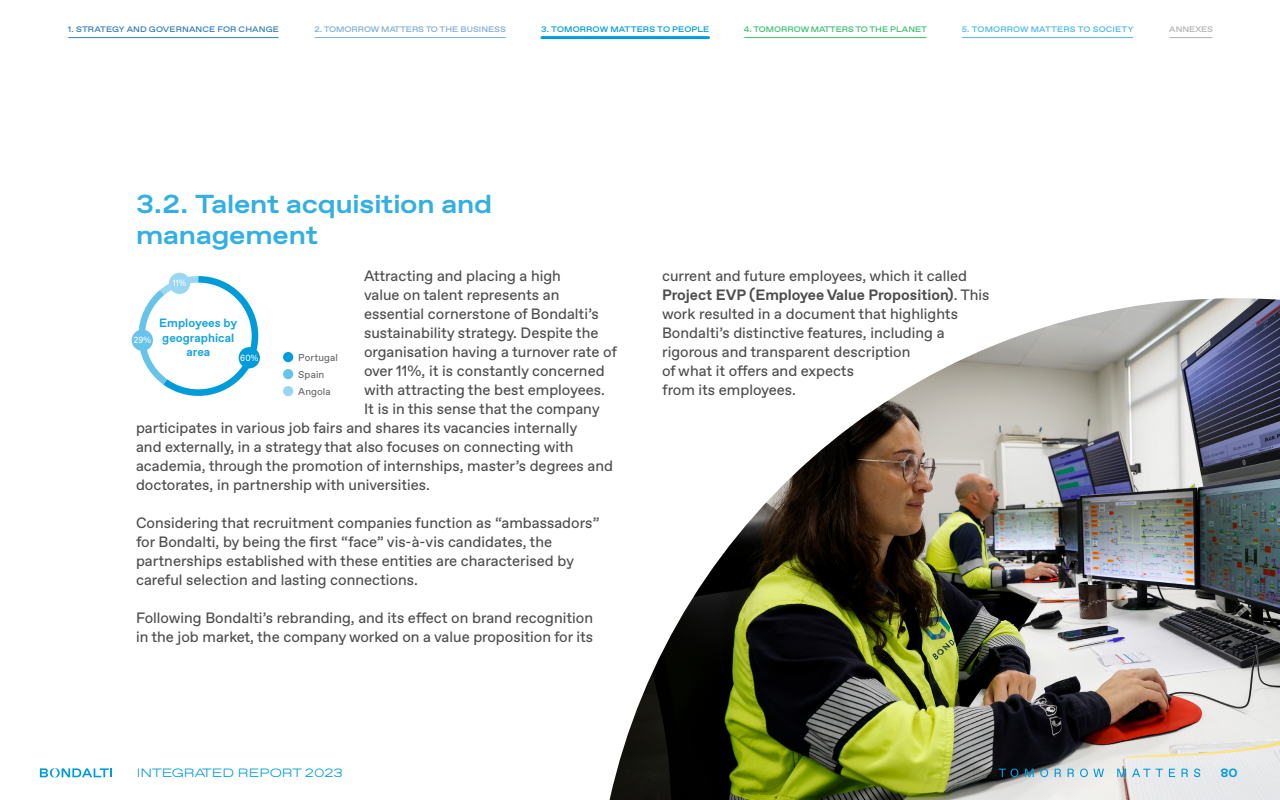
<style>
.page{position:relative;width:1280px;height:800px;background:#fff}
.page>*{position:absolute;margin:0;border:0;box-sizing:border-box;transform-origin:0 0}
.t1{font:700 expanded 26px/31.2px "Favorit";letter-spacing:-.005em;color:#33afe2}
.t2{font:15px/19px "Favorit";color:#4d4d4d}
.t3{font:700 12px/14.4px "Favorit";color:#1aa5df;text-align:center}
.t4{font:300 expanded 12px "Favorit";color:#009bdb}
.t5{font:700 expanded 12px "Favorit";color:#009bdb}
.t6{font:10px/17px "Favorit";letter-spacing:.005em;color:#666}
.t7{font:9px "Favorit";color:#fff;scale:.9 1}
.t8{font:500 expanded 8px "Favorit";letter-spacing:.015em;color:#337fbe}
.t9{font:500 expanded 8px "Favorit";color:#80afd6}
.t10{font:500 expanded 8px "Favorit";color:#3dc16f}
.t11{font:500 expanded 8px "Favorit";letter-spacing:.015em;color:#4db9e6}
.t12{font:500 expanded 8px "Favorit";letter-spacing:.015em;color:#009bdb}
.t13{font:500 expanded 8px "Favorit";color:#b3b3b3}
.s1{font-weight:700}
</style>
<div class="page">
<img style="left:610px;top:298px;width:670px;height:502px">
<svg style="left:138px;top:276px;width:120px;height:120px"></svg>
<div style="left:145px;top:283px;width:107px;height:106px;background:#fff;border-radius:50%"></div>
<div style="left:283px;top:352px;width:10px;height:10px;background:#009bdb;border-radius:50%"></div>
<div style="left:283px;top:386px;width:10px;height:10px;background:#99d7f1;border-radius:50%"></div>
<div style="left:283px;top:369px;width:10px;height:10px;background:#66c3e9;border-radius:50%"></div>
<div style="left:239px;top:347px;width:21px;height:21px;background:#009bdb;border-radius:50%"></div>
<div style="left:132px;top:330px;width:21px;height:21px;background:#66c3e9;border-radius:50%"></div>
<div style="left:169px;top:273px;width:21px;height:21px;background:#99d7f1;border-radius:50%"></div>
<svg style="left:999px;top:769px;width:19px;height:8px"></svg>
<svg style="left:1025px;top:769px;width:9px;height:8px"></svg>
<svg style="left:1040px;top:769px;width:8px;height:8px"></svg>
<svg style="left:1055px;top:769px;width:6px;height:8px"></svg>
<svg style="left:1068px;top:769px;width:6px;height:8px"></svg>
<svg style="left:1080px;top:769px;width:24px;height:8px"></svg>
<svg style="left:1117px;top:769px;width:9px;height:8px"></svg>
<svg style="left:1132px;top:769px;width:18px;height:8px"></svg>
<svg style="left:1156px;top:769px;width:7px;height:8px"></svg>
<svg style="left:1169px;top:769px;width:6px;height:8px"></svg>
<svg style="left:1182px;top:769px;width:6px;height:8px"></svg>
<svg style="left:1194px;top:769px;width:6px;height:8px"></svg>
<svg style="left:40px;top:768px;width:72px;height:9px"></svg>
<hr style="left:69px;top:37px;width:209px;height:1px;background:#337fbe">
<hr style="left:315px;top:37px;width:190px;height:1px;background:#80afd6">
<hr style="left:542px;top:36px;width:167px;height:3px;background:#009bdb">
<hr style="left:745px;top:37px;width:181px;height:1px;background:#3dc16f">
<hr style="left:962px;top:37px;width:171px;height:1px;background:#4db9e6">
<hr style="left:1170px;top:37px;width:42px;height:1px;background:#b3b3b3">
<p class="t8" style="left:68px;top:23px;width:213px">1. STRATEGY AND GOVERNANCE FOR CHANGE</p>
<p class="t9" style="left:314px;top:23px;width:193px">2. TOMORROW MATTERS TO THE BUSINESS</p>
<p class="t12" style="left:541px;top:23px;width:170px">3. TOMORROW MATTERS TO PEOPLE</p>
<p class="t10" style="left:744px;top:23px;width:185px">4. TOMORROW MATTERS TO THE PLANET</p>
<p class="t11" style="left:962px;top:23px;width:173px">5. TOMORROW MATTERS TO SOCIETY</p>
<p class="t13" style="left:1169px;top:23px;width:45px">ANNEXES</p>
<h1 class="t1" style="left:136px;top:187px;width:358px">3.2. Talent acquisition and management</h1>
<p class="t2" style="left:364px;top:266px;width:198px">Attracting and placing a high</p>
<p class="t2" style="left:364px;top:285px;width:197px">value on talent represents an</p>
<p class="t2" style="left:364px;top:304px;width:236px">essential cornerstone of Bondalti’s</p>
<p class="t2" style="left:364px;top:323px;width:236px">sustainability strategy. Despite the</p>
<p class="t2" style="left:364px;top:342px;width:255px">organisation having a turnover rate of</p>
<p class="t2" style="left:364px;top:361px;width:242px">over 11%, it is constantly concerned</p>
<p class="t2" style="left:364px;top:380px;width:242px">with attracting the best employees.</p>
<p class="t2" style="left:364px;top:399px;width:237px">It is in this sense that the company</p>
<p class="t2" style="left:136px;top:418px;width:443px">participates in various job fairs and shares its vacancies internally</p>
<p class="t2" style="left:136px;top:437px;width:439px">and externally, in a strategy that also focuses on connecting with</p>
<p class="t2" style="left:136px;top:456px;width:479px">academia, through the promotion of internships, master’s degrees and</p>
<p class="t2" style="left:136px;top:475px;width:295px">doctorates, in partnership with universities.</p>
<p class="t2" style="left:136px;top:513px;width:465px">Considering that recruitment companies function as “ambassadors” for Bondalti, by being the first “face” vis-à-vis candidates, the partnerships established with these entities are characterised by careful selection and lasting connections.</p>
<p class="t2" style="left:136px;top:608px;width:459px">Following Bondalti’s rebranding, and its effect on brand recognition in the job market, the company worked on a value proposition for its</p>
<p class="t7" style="left:173px;top:277px;width:17px">11%</p>
<p class="t2" style="left:662px;top:266px;width:329px">current and future employees, which it called <span class="s1">Project EVP (Employee Value Proposition)</span>. This work resulted in a document that highlights Bondalti’s distinctive features, including a rigorous and transparent description<br>of what it offers and expects<br>from its employees.</p>
<p class="t3" style="left:159px;top:316px;width:80px">Employees by geographical area</p>
<p class="t7" style="left:134px;top:334px;width:21px">29%</p>
<p class="t6" style="left:298px;top:349px;width:41px">Portugal<br>Spain</p>
<p class="t7" style="left:240px;top:352px;width:22px">60%</p>
<p class="t6" style="left:298px;top:383px;width:34px">Angola</p>
<p class="t4" style="left:137px;top:765px;width:208px">INTEGRATED REPORT 2023</p>
<p class="t5" style="left:1220px;top:764px;width:19px">80</p>
</div>
